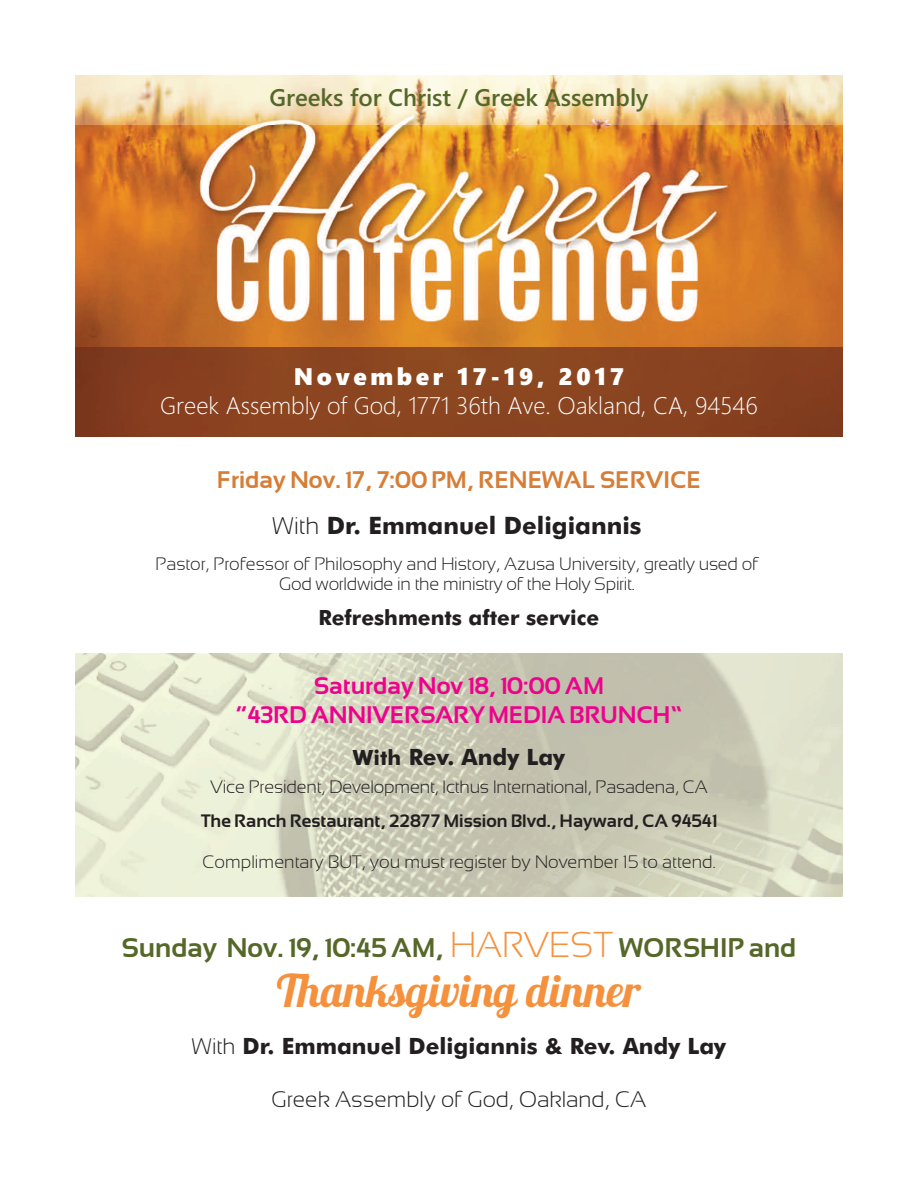
<style>
.page{position:relative;width:918px;height:1188px;background:#fff}
.page>*{position:absolute;margin:0;border:0;box-sizing:border-box;transform-origin:0 0}
.t1{font:45px "Lobster 1.0";color:#f5913d}
.t2{font:700 27px "Sansation";color:#556729}
.t3{font:700 24px/28.8px "Sansation";letter-spacing:-.01em;color:#ed028c;text-align:center}
.t4{font:300 24px "Segoe UI";color:#fff}
.t5{font:700 24px "Sansation";color:#d77d36}
.t6{font:600 24px "Segoe UI";color:#556729}
.t7{font:700 24px "Futura BT";color:#231f20}
.t8{font:24px "Segoe UI Black";letter-spacing:.15em;color:#fff}
.t9{font:700 22.5px "Futura BT";color:#231f20}
.t10{font:300 22.5px "Sansation";color:#231f20}
.t11{font:700 21px "Futura BT";color:#231f20}
.t12{font:300 18px/19.5px "Sansation";letter-spacing:-.01em;color:#231f20;text-align:center}
.t13{font:700 18px "Sansation";color:#231f20}
.s1{font-family:"Sansation";font-weight:300}
.s2{font-size:21px}
.s3{font-weight:300;font-size:36px;color:#f5913d}
</style>
<div class="page">
<img style="left:76px;top:653px;width:766px;height:244px">
<img style="left:76px;top:125px;width:766px;height:223px">
<img style="left:76px;top:348px;width:766px;height:88px">
<img style="left:76px;top:76px;width:766px;height:49px">
<h3 class="t6" style="left:270px;top:84px;width:380px">Greeks for Christ / Greek Assembly</h3>
<h3 class="t8" style="left:294px;top:363px;width:332px">November 17-19, 2017</h3>
<h3 class="t4" style="left:160px;top:391px;width:599px">Greek Assembly of God, 1771 36th Ave. Oakland, CA, 94546</h3>
<h3 class="t5" style="left:217px;top:466px;width:486px">Friday Nov. 17, 7:00 PM, RENEWAL SERVICE</h3>
<h3 class="t7" style="left:272px;top:512px;width:371px"><span class="s1">With</span> Dr. Emmanuel Deligiannis</h3>
<p class="t12" style="left:156px;top:554px;width:604px">Pastor, Professor of Philosophy and History, Azusa University, greatly used of<br>God worldwide in the ministry of the Holy Spirit.</p>
<p class="t11" style="left:319px;top:605px;width:282px">Refreshments after service</p>
<h3 class="t3" style="left:236px;top:672px;width:448px">Saturday Nov 18, 10:00 AM<br>“43RD ANNIVERSARY MEDIA BRUNCH”</h3>
<p class="t9" style="left:353px;top:744px;width:214px"><span class="s2">With</span> Rev. Andy Lay</p>
<p class="t12" style="left:210px;top:777px;width:499px">Vice President, Development, Icthus International, Pasadena, CA</p>
<p class="t13" style="left:201px;top:810px;width:517px">The Ranch Restaurant, 22877 Mission Blvd., Hayward, CA 94541</p>
<p class="t12" style="left:202px;top:852px;width:515px">Complimentary BUT, you must register by November 15 to attend.</p>
<h2 class="t2" style="left:122px;top:932px;width:676px">Sunday Nov. 19, 10:45 AM, <span class="s3">HARVEST</span> WORSHIP and</h2>
<h1 class="t1" style="left:277px;top:962px;width:366px">Thanksgiving dinner</h1>
<p class="t9" style="left:192px;top:1033px;width:536px"><span class="s1">With</span> Dr. Emmanuel Deligiannis &amp; Rev. Andy Lay</p>
<p class="t10" style="left:272px;top:1086px;width:376px">Greek Assembly of God, Oakland, CA</p>
</div>
